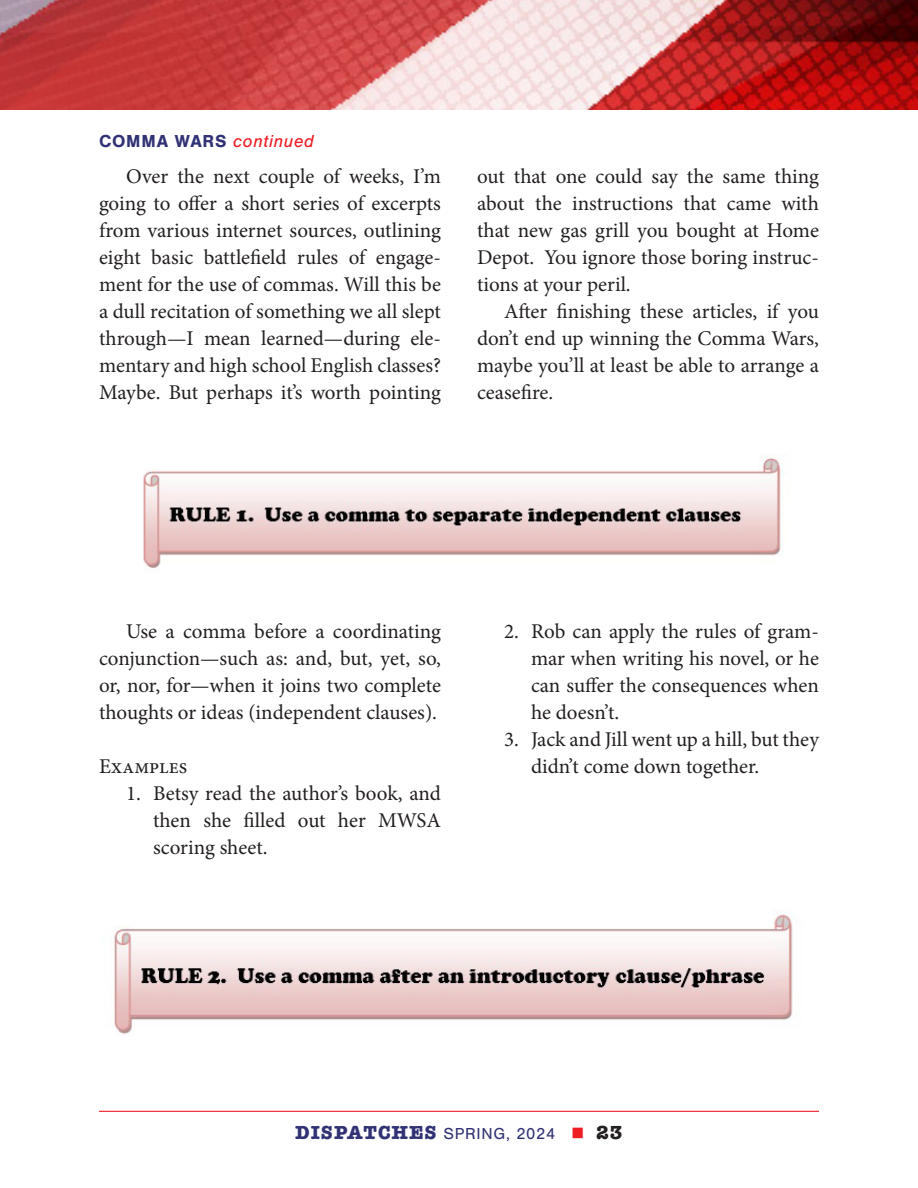
<style>
.page{position:relative;width:918px;height:1188px;background:#fff}
.page>*{position:absolute;margin:0;border:0;box-sizing:border-box;transform-origin:0 0}
.TX{font:21px/27px "Minion Pro";letter-spacing:-.005em;color:#231f20;text-align:justify}
.BH{font:700 18px "Nimbus San";letter-spacing:.04em;color:#313275}
.t1{font:16.5px "Nimbus San";letter-spacing:.04em;color:#313275}
.s1{font-weight:400;font-style:italic;color:#ee1d23}
.s2{font-family:"American Typewriter";font-weight:700;font-size:19.5px}
.s3{font-family:"Minion Pro";font-size:36px;color:#ee1d23}
.s4{font-family:"American Typewriter";font-weight:700;font-size:19.5px;color:#231f20}
</style>
<div class="page">
<hr style="left:99px;top:1111px;width:720px;height:1px;background:#ee1d23">
<img style="left:0;top:0;width:918px;height:110px">
<img style="left:143px;top:456px;width:640px;height:113px">
<img style="left:114px;top:912px;width:679px;height:122px">
<p class="BH" style="left:99px;top:131px;width:217px">COMMA WARS <span class="s1">continued</span></p>
<p class="TX" style="left:99px;top:163px;width:344px;text-indent:27px">Over the next couple of weeks, I’m going to offer a short series of excerpts from various internet sources, outlining eight basic battlefield rules of engage&shy;ment for the use of commas. Will this be a dull recitation of something we all slept through—I mean learned—during ele&shy;mentary and high school English classes?<br>Maybe. But perhaps it’s worth pointing</p>
<p class="TX" style="left:477px;top:163px;width:344px">out that one could say the same thing about the instructions that came with that new gas grill you bought at Home Depot. You ignore those boring instruc&shy;tions at your peril.</p>
<p class="TX" style="left:477px;top:298px;width:344px;text-indent:27px">After finishing these articles, if you don’t end up winning the Comma Wars, maybe you’ll at least be able to arrange a ceasefire.</p>
<p class="TX" style="left:99px;top:618px;width:344px;text-indent:27px">Use a comma before a coordinating conjunction—such as: and, but, yet, so, or, nor, for—when it joins two complete thoughts or ideas (independent clauses).</p>
<p class="TX" style="left:99px;top:753px;width:90px">Examples</p>
<p class="TX" style="left:153px;top:780px;width:290px;text-indent:-27px">1. Betsy read the author’s book, and then she filled out her MWSA scoring sheet.</p>
<p class="TX" style="left:531px;top:618px;width:290px;text-indent:-27px">2. Rob can apply the rules of gram&shy;mar when writing his novel, or he can suffer the consequences when he doesn’t.</p>
<p class="TX" style="left:531px;top:726px;width:290px;text-indent:-27px">3. Jack and Jill went up a hill, but they didn’t come down together.</p>
<p class="t1" style="left:295px;top:1124px;width:329px"><span class="s2">DISPATCHES</span> SPRING, 2024 <span class="s3">■</span> <span class="s4">23</span></p>
</div>
